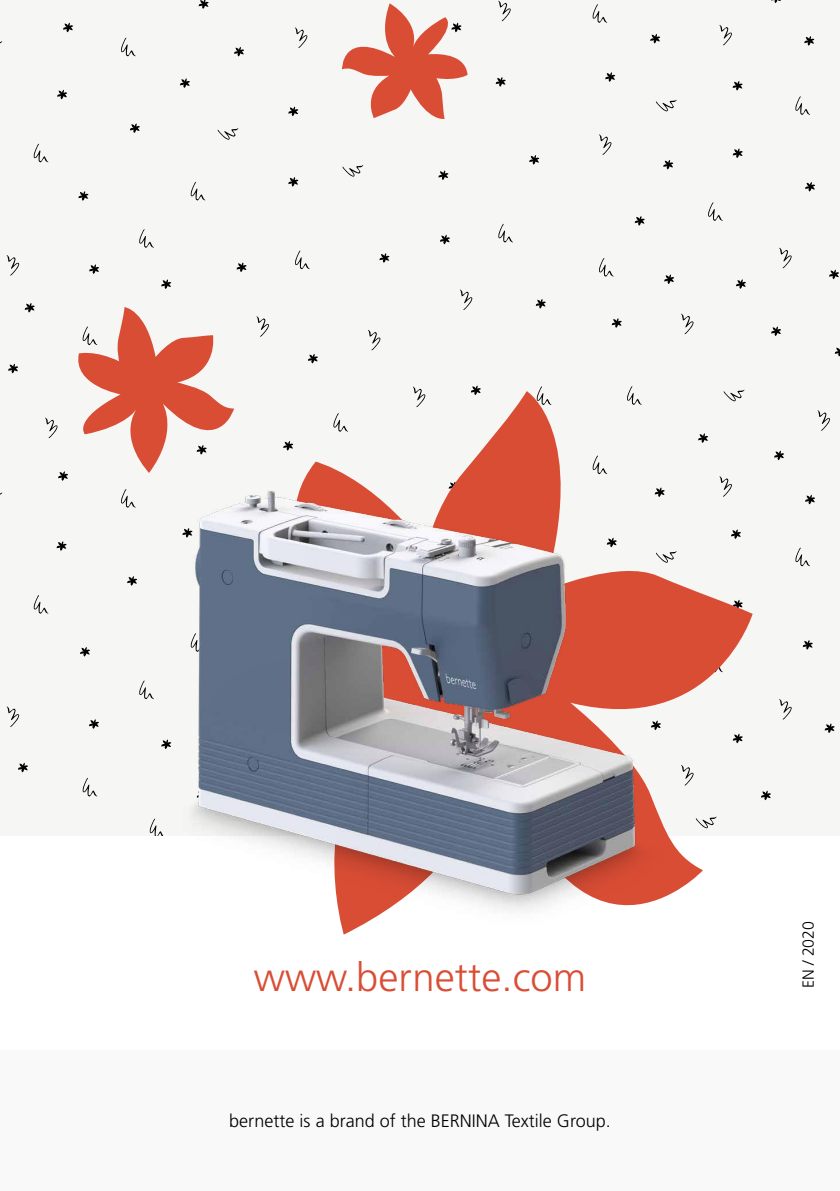
<style>
.page{position:relative;width:840px;height:1191px;background:#fff}
.page>*{position:absolute;margin:0;border:0;box-sizing:border-box;transform-origin:0 0}
.t1{font:300 40px "Frutiger LT Std";color:#da4d35}
.t2{font:300 18px "Frutiger LT Std";color:#000}
.t3{font:300 16px "Frutiger LT Std";color:#000}
</style>
<div class="page">
<div style="left:0;top:0;width:839px;height:835px;background:#f6f6f5"></div>
<svg style="left:217px;top:128px;width:21px;height:12px"></svg>
<svg style="left:342px;top:165px;width:21px;height:12px"></svg>
<svg style="left:295px;top:27px;width:12px;height:21px"></svg>
<svg style="left:121px;top:38px;width:15px;height:19px"></svg>
<svg style="left:34px;top:144px;width:14px;height:19px"></svg>
<svg style="left:7px;top:255px;width:12px;height:21px"></svg>
<svg style="left:256px;top:316px;width:13px;height:21px"></svg>
<svg style="left:190px;top:182px;width:15px;height:19px"></svg>
<svg style="left:139px;top:229px;width:15px;height:19px"></svg>
<svg style="left:295px;top:250px;width:14px;height:19px"></svg>
<svg style="left:34px;top:595px;width:14px;height:19px"></svg>
<svg style="left:7px;top:706px;width:12px;height:21px"></svg>
<svg style="left:655px;top:100px;width:21px;height:12px"></svg>
<svg style="left:719px;top:25px;width:12px;height:20px"></svg>
<svg style="left:795px;top:96px;width:14px;height:19px"></svg>
<svg style="left:708px;top:202px;width:14px;height:19px"></svg>
<svg style="left:599px;top:134px;width:12px;height:21px"></svg>
<svg style="left:592px;top:4px;width:15px;height:19px"></svg>
<svg style="left:681px;top:314px;width:12px;height:20px"></svg>
<svg style="left:779px;top:248px;width:12px;height:20px"></svg>
<svg style="left:599px;top:258px;width:14px;height:19px"></svg>
<svg style="left:817px;top:410px;width:12px;height:21px"></svg>
<svg style="left:795px;top:547px;width:14px;height:19px"></svg>
<svg style="left:779px;top:699px;width:12px;height:20px"></svg>
<svg style="left:498px;top:1px;width:12px;height:20px"></svg>
<svg style="left:460px;top:289px;width:12px;height:21px"></svg>
<svg style="left:498px;top:224px;width:14px;height:19px"></svg>
<svg style="left:413px;top:386px;width:9px;height:5px"></svg>
<svg style="left:368px;top:330px;width:12px;height:20px"></svg>
<svg style="left:18px;top:762px;width:10px;height:10px"></svg>
<svg style="left:761px;top:790px;width:9px;height:10px"></svg>
<svg style="left:824px;top:723px;width:10px;height:10px"></svg>
<svg style="left:802px;top:640px;width:10px;height:9px"></svg>
<svg style="left:805px;top:495px;width:9px;height:9px"></svg>
<svg style="left:829px;top:270px;width:9px;height:9px"></svg>
<svg style="left:736px;top:279px;width:9px;height:10px"></svg>
<svg style="left:774px;top:450px;width:9px;height:10px"></svg>
<svg style="left:732px;top:148px;width:10px;height:10px"></svg>
<svg style="left:805px;top:182px;width:9px;height:10px"></svg>
<svg style="left:771px;top:326px;width:9px;height:10px"></svg>
<svg style="left:834px;top:347px;width:5px;height:9px"></svg>
<svg style="left:732px;top:81px;width:10px;height:10px"></svg>
<svg style="left:771px;top:0;width:9px;height:3px"></svg>
<svg style="left:804px;top:36px;width:9px;height:10px"></svg>
<svg style="left:650px;top:34px;width:9px;height:9px"></svg>
<svg style="left:605px;top:72px;width:10px;height:10px"></svg>
<svg style="left:663px;top:160px;width:10px;height:9px"></svg>
<svg style="left:634px;top:216px;width:10px;height:10px"></svg>
<svg style="left:664px;top:274px;width:9px;height:10px"></svg>
<svg style="left:611px;top:318px;width:10px;height:10px"></svg>
<svg style="left:535px;top:299px;width:10px;height:9px"></svg>
<svg style="left:529px;top:155px;width:10px;height:10px"></svg>
<svg style="left:495px;top:77px;width:10px;height:10px"></svg>
<svg style="left:288px;top:107px;width:10px;height:9px"></svg>
<svg style="left:288px;top:177px;width:10px;height:10px"></svg>
<svg style="left:438px;top:170px;width:10px;height:10px"></svg>
<svg style="left:440px;top:235px;width:9px;height:9px"></svg>
<svg style="left:379px;top:253px;width:10px;height:10px"></svg>
<svg style="left:236px;top:262px;width:10px;height:10px"></svg>
<svg style="left:161px;top:279px;width:10px;height:10px"></svg>
<svg style="left:89px;top:264px;width:10px;height:10px"></svg>
<svg style="left:24px;top:303px;width:11px;height:9px"></svg>
<svg style="left:78px;top:191px;width:10px;height:10px"></svg>
<svg style="left:130px;top:123px;width:10px;height:10px"></svg>
<svg style="left:180px;top:78px;width:10px;height:10px"></svg>
<svg style="left:234px;top:47px;width:10px;height:9px"></svg>
<svg style="left:198px;top:0;width:10px;height:9px"></svg>
<svg style="left:63px;top:23px;width:10px;height:9px"></svg>
<svg style="left:57px;top:90px;width:10px;height:9px"></svg>
<svg style="left:471px;top:385px;width:9px;height:6px"></svg>
<svg style="left:56px;top:541px;width:11px;height:10px"></svg>
<svg style="left:8px;top:364px;width:10px;height:9px"></svg>
<svg style="left:308px;top:354px;width:10px;height:9px"></svg>
<svg style="left:283px;top:391px;width:469px;height:351px"></svg>
<img style="left:80px;top:461px;width:660px;height:474px">
<div style="left:0;top:1050px;width:839px;height:141px;background:#f9f9f9"></div>
<svg style="left:45px;top:307px;width:189px;height:174px"></svg>
<svg style="left:342px;top:3px;width:125px;height:116px"></svg>
<h1 class="t1" style="left:254px;top:955px;width:333px">www.bernette.com</h1>
<p class="t2" style="left:229px;top:1110px;width:383px">bernette is a brand of the BERNINA Textile Group.</p>
<p class="t3" style="left:798px;top:988px;width:69px;rotate:-90deg">EN / 2020</p>
</div>
